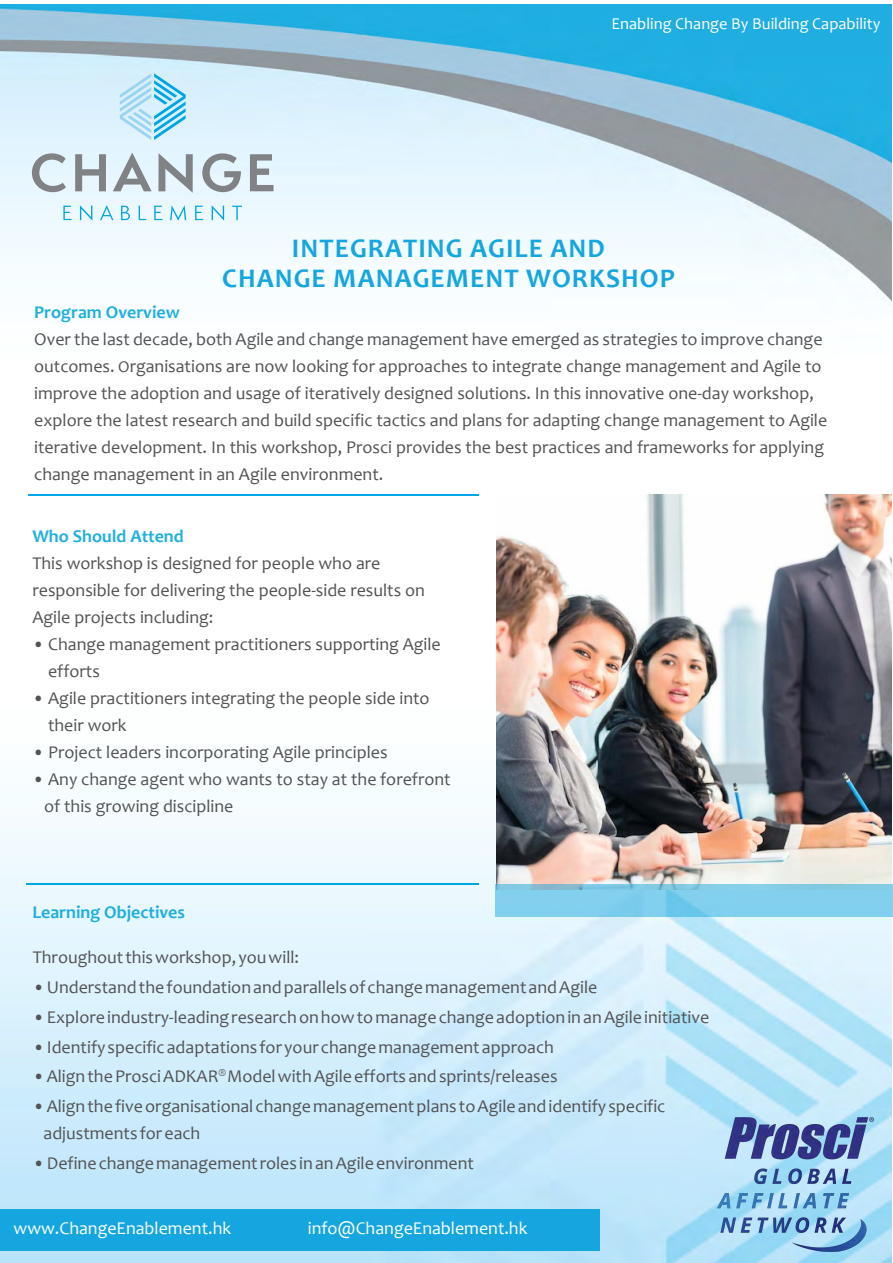
<style>
.page{position:relative;width:893px;height:1263px;background:#fff}
.page>*{position:absolute;margin:0;border:0;box-sizing:border-box;transform-origin:0 0}
.t1{font:700 27px/29.8px "Candara";letter-spacing:.04em;color:#16a6df;text-align:center}
.t2{font:18px/27px "Candara";color:#535355}
.t3{font:18px "Candara";color:#fff}
.t4{font:700 18px "Candara";color:#21afdf}
.t5{font:16.5px "Candara";color:#fff}
.s1{font-weight:700;color:#21afdf}
.s2{font-size:16.5px}
</style>
<div class="page">
<img style="left:0;top:5px;width:892px;height:1258px">
<img style="left:497px;top:495px;width:394px;height:389px">
<svg style="left:32px;top:153px;width:34px;height:39px"></svg>
<svg style="left:75px;top:154px;width:31px;height:37px"></svg>
<svg style="left:113px;top:153px;width:39px;height:38px"></svg>
<svg style="left:158px;top:153px;width:35px;height:40px"></svg>
<svg style="left:202px;top:153px;width:39px;height:39px;background:#b8c2c9"></svg>
<svg style="left:250px;top:154px;width:24px;height:37px"></svg>
<svg style="left:63px;top:206px;width:9px;height:14px"></svg>
<svg style="left:80px;top:205px;width:12px;height:16px"></svg>
<svg style="left:100px;top:205px;width:13px;height:15px"></svg>
<svg style="left:121px;top:206px;width:9px;height:14px"></svg>
<svg style="left:139px;top:206px;width:7px;height:14px"></svg>
<svg style="left:154px;top:206px;width:8px;height:14px"></svg>
<svg style="left:170px;top:205px;width:16px;height:16px"></svg>
<svg style="left:195px;top:206px;width:8px;height:14px"></svg>
<svg style="left:212px;top:205px;width:12px;height:16px"></svg>
<svg style="left:232px;top:206px;width:10px;height:14px"></svg>
<svg style="left:120px;top:73px;width:66px;height:67px;background:#addff6"></svg>
<hr style="left:28px;top:494px;width:451px;height:2px;background:#00a5e3">
<hr style="left:26px;top:883px;width:453px;height:1px;background:#00a5e3">
<svg style="left:495px;top:884px;width:398px;height:33px;background:#80cdeb"></svg>
<div style="left:0;top:1209px;width:600px;height:41px;background:#16a6df"></div>
<img style="left:717px;top:1117px;width:156px;height:134px">
<p class="t5" style="left:612px;top:13px;width:270px">Enabling Change By Building Capability</p>
<p class="t1" style="left:222px;top:233px;width:454px">INTEGRATING AGILE AND<br>CHANGE MANAGEMENT WORKSHOP</p>
<p class="t2" style="left:34px;top:299px;width:795px"><span class="s1">Program Overview<br></span>Over the last decade, both Agile and change management have emerged as strategies to improve change outcomes. <span class="s2">O</span>rganisations are now looking for approaches to integrate change management and Agile to improve the adoption and usage of iteratively designed solutions. In this innovative one-day workshop, explore the latest research and build specific tactics and plans for adapting change management to Agile iterative development. In this workshop, Prosci provides the best practices and frameworks for applying change management in an Agile environment.</p>
<p class="t2" style="left:32px;top:523px;width:394px"><span class="s1">Who Should Attend<br></span>This workshop is designed for people who are responsible for delivering the people-side results on Agile projects including:</p>
<p class="t2" style="left:48px;top:631px;width:394px;text-indent:-16px">• Change management practitioners supporting Agile efforts</p>
<p class="t2" style="left:48px;top:685px;width:383px;text-indent:-16px">• Agile practitioners integrating the people side into their work</p>
<p class="t2" style="left:32px;top:739px;width:357px">• Project leaders incorporating Agile principles</p>
<p class="t2" style="left:44px;top:766px;width:408px;text-indent:-12px">• Any change agent who wants to stay at the forefront of this growing discipline</p>
<p class="t4" style="left:32px;top:901px;width:154px">Learning Objectives</p>
<p class="t2" style="left:33px;top:944px;width:268px">Throughout this workshop, you will:</p>
<p class="t2" style="left:33px;top:973px;width:566px">• Understand the foundation and parallels of change management and Agile</p>
<p class="t2" style="left:33px;top:1003px;width:678px">• Explore industry-leading research on how tomanage change adoption in an Agile initiative</p>
<p class="t2" style="left:33px;top:1033px;width:523px">• Identify specific adaptations for your changemanagement approach</p>
<p class="t2" style="left:33px;top:1063px;width:526px">• Align the Prosci ADKAR<sup>®</sup> Model with Agile effortsand sprints/releases</p>
<p class="t2" style="left:44px;top:1092px;width:623px;text-indent:-11px">• Align the five organisational change managementplans to Agile and identify specific adjustments for each</p>
<p class="t2" style="left:33px;top:1149px;width:443px">• Define change management roles in an Agileenvironment</p>
<p class="t3" style="left:14px;top:1216px;width:219px">www.ChangeEnablement.hk</p>
<p class="t3" style="left:308px;top:1216px;width:221px">info@ChangeEnablement.hk</p>
</div>
